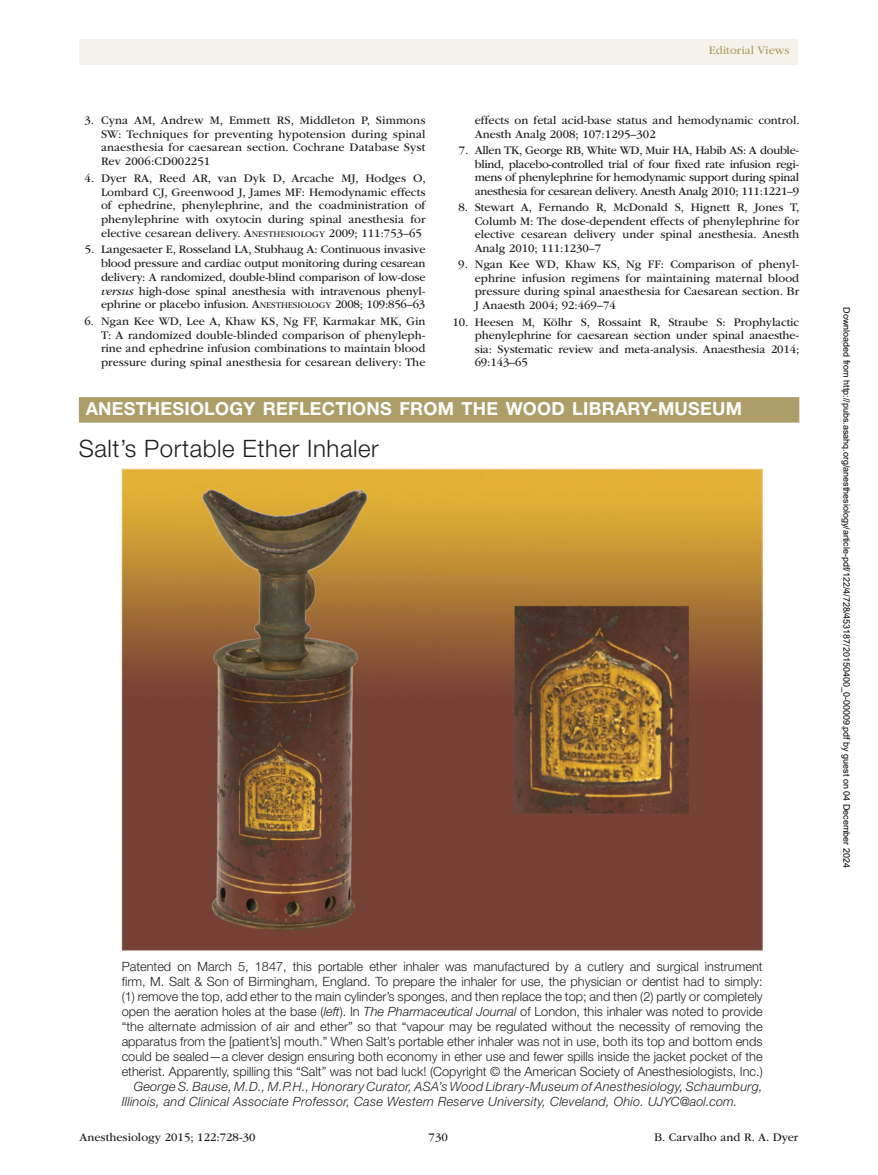
<style>
.page{position:relative;width:878px;height:1175px;background:#fff}
.page>*{position:absolute;margin:0;border:0;box-sizing:border-box;transform-origin:0 0}
.t1{font:300 24px "Helvetica Neue";letter-spacing:.025em;color:#231f20}
.t2{font:700 18px "Helvetica Neue LT Std";letter-spacing:.015em;color:#fff}
.t3{font:300 12.75px/15px "Helvetica Neue";color:#231f20;text-align:justify}
.t4{font:italic 300 12.75px/15px "Helvetica Neue";letter-spacing:.02em;color:#231f20}
.t5{font:12px/13.6px "ITC Garamond Std";color:#231f20;text-align:justify}
.t6{font:12px "ITC Garamond Std";color:#ac9d69}
.t7{font:9px "Arial";color:#000}
.s1{font-size:9px}
.s2{font-style:italic}
</style>
<div class="page">
<div style="left:79px;top:39px;width:718px;height:25px;background:#f5f2ea"></div>
<div style="left:79px;top:397px;width:720px;height:25px;background:#ac9d69"></div>
<img style="left:122px;top:469px;width:640px;height:481px">
<p class="t6" style="left:709px;top:44px;width:82px">Editorial Views</p>
<p class="t5" style="left:101px;top:113px;width:326px;text-indent:-17px">3. Cyna AM, Andrew M, Emmett RS, Middleton P, Simmons SW: Techniques for preventing hypotension during spinal anaesthesia for caesarean section. Cochrane Database Syst Rev 2006:CD002251</p>
<p class="t5" style="left:101px;top:171px;width:326px;text-indent:-16px">4. Dyer RA, Reed AR, van Dyk D, Arcache MJ, Hodges O, Lombard CJ, Greenwood J, James MF: Hemodynamic effects of ephedrine, phenylephrine, and the coadministration of phenylephrine with oxytocin during spinal anesthesia for elective cesarean delivery. A<span class="s1">nesthesiology</span> 2009; 111:753–65</p>
<p class="t5" style="left:101px;top:243px;width:326px;text-indent:-16px">5. Langesaeter E, Rosseland LA, Stubhaug A: Continuous invasive blood pressure and cardiac output monitoring during cesarean delivery: A randomized, double-blind comparison of low-dose <span class="s2">versus</span> high-dose spinal anesthesia with intravenous phenyl&shy;ephrine or placebo infusion. A<span class="s1">nesthesiology</span> 2008; 109:856–63</p>
<p class="t5" style="left:101px;top:314px;width:326px;text-indent:-16px">6. Ngan Kee WD, Lee A, Khaw KS, Ng FF, Karmakar MK, Gin T: A randomized double-blinded comparison of phenyleph&shy;rine and ephedrine infusion combinations to maintain blood pressure during spinal anesthesia for cesarean delivery: The</p>
<p class="t5" style="left:474px;top:113px;width:326px">effects on fetal acid-base status and hemodynamic control.<br>Anesth Analg 2008; 107:1295–302</p>
<p class="t5" style="left:474px;top:144px;width:326px;text-indent:-16px">7. Allen TK, George RB, White WD, Muir HA, Habib AS: A double&shy;blind, placebo-controlled trial of four fixed rate infusion regi&shy;mens of phenylephrine for hemodynamic support during spinal anesthesia for cesarean delivery. Anesth Analg 2010; 111:1221–9</p>
<p class="t5" style="left:474px;top:201px;width:326px;text-indent:-16px">8. Stewart A, Fernando R, McDonald S, Hignett R, Jones T, Columb M: The dose-dependent effects of phenylephrine for elective cesarean delivery under spinal anesthesia. Anesth Analg 2010; 111:1230–7</p>
<p class="t5" style="left:474px;top:258px;width:326px;text-indent:-16px">9. Ngan Kee WD, Khaw KS, Ng FF: Comparison of phenyl&shy;ephrine infusion regimens for maintaining maternal blood pressure during spinal anaesthesia for Caesarean section. Br J Anaesth 2004; 92:469–74</p>
<p class="t5" style="left:474px;top:315px;width:326px;text-indent:-22px">10. Heesen M, Kölhr S, Rossaint R, Straube S: Prophylactic phenylephrine for caesarean section under spinal anaesthe&shy;sia: Systematic review and meta-analysis. Anaesthesia 2014; 69:143–65</p>
<h2 class="t2" style="left:86px;top:397px;width:657px">ANESTHESIOLOGY REFLECTIONS FROM THE WOOD LIBRARY-MUSEUM</h2>
<h1 class="t1" style="left:79px;top:434px;width:301px">Salt’s Portable Ether Inhaler</h1>
<p class="t3" style="left:122px;top:958px;width:642px">Patented on March 5, 1847, this portable ether inhaler was manufactured by a cutlery and surgical instrument firm, M. Salt &amp; Son of Birmingham, England. To prepare the inhaler for use, the physician or dentist had to simply: (1) remove the top, add ether to the main cylinder’s sponges, and then replace the top; and then (2) partly or completely open the aeration holes at the base (<span class="s2">left</span>). In <span class="s2">The Pharmaceutical Journal</span> of London, this inhaler was noted to provide “the alternate admission of air and ether” so that “vapour may be regulated without the necessity of removing the apparatus from the [patient’s] mouth.” When Salt’s portable ether inhaler was not in use, both its top and bottom ends could be sealed—a clever design ensuring both economy in ether use and fewer spills inside the jacket pocket of the etherist. Apparently, spilling this “Salt” was not bad luck! (Copyright © the American Society of Anesthesiologists, Inc.)</p>
<p class="t4" style="left:122px;top:1078px;width:642px;text-indent:12px">George S. Bause, M.D., M.P.H., Honorary Curator, ASA’s Wood Library-Museum of Anesthesiology, Schaumburg,<br>Illinois, and Clinical Associate Professor, Case Western Reserve University, Cleveland, Ohio. UJYC@aol.com.</p>
<p class="t5" style="left:80px;top:1130px;width:177px">Anesthesiology 2015; 122:728-30</p>
<p class="t5" style="left:428px;top:1130px;width:21px">730</p>
<p class="t5" style="left:654px;top:1130px;width:146px">B. Carvalho and R. A. Dyer</p>
<p class="t7" style="left:850px;top:307px;width:562px;rotate:90deg">Downloaded from http://pubs.asahq.org/anesthesiology/article-pdf/122/4/728/453187/20150400_0-00009.pdf by guest on 04 December 2024</p>
</div>
